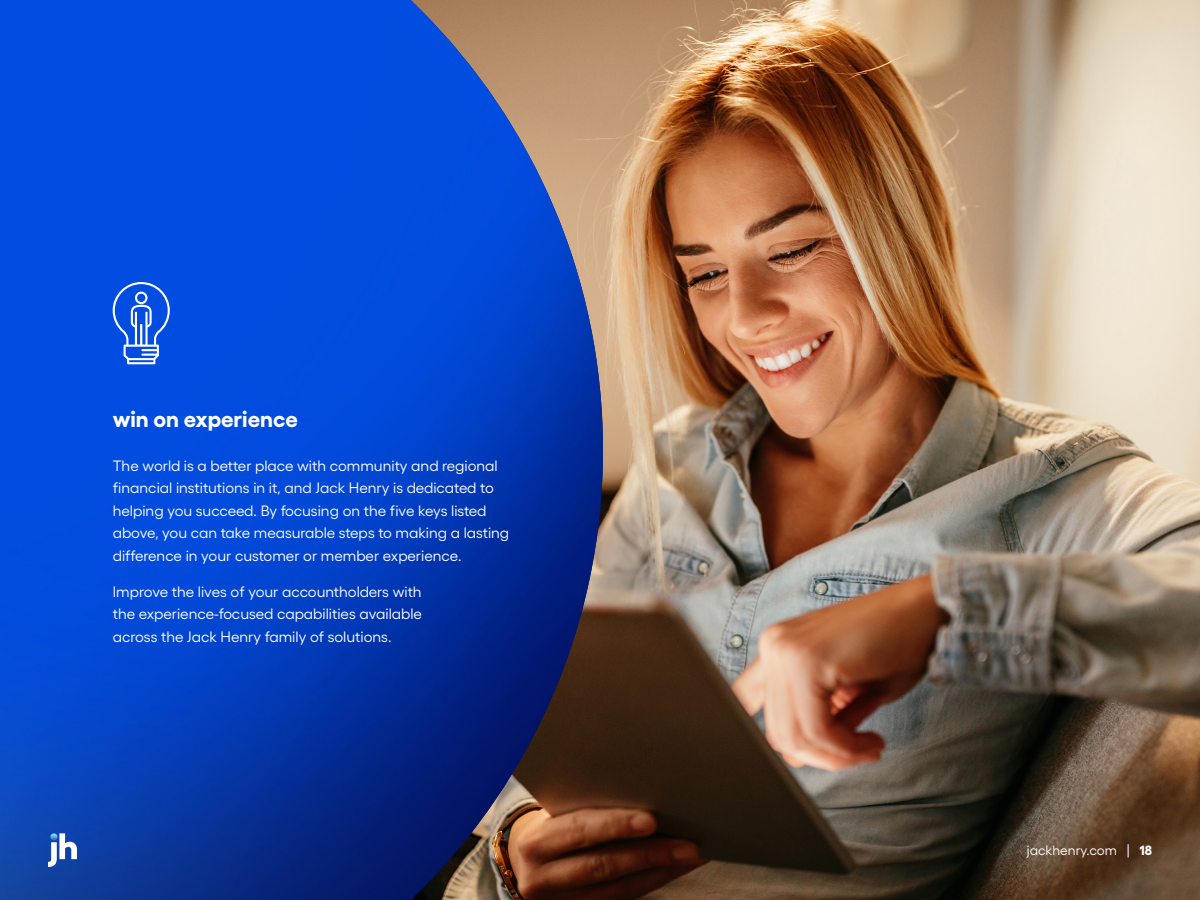
<style>
.page{position:relative;width:1200px;height:900px;background:#fff}
.page>*{position:absolute;margin:0;border:0;box-sizing:border-box;transform-origin:0 0}
.t1{font:700 22.5px "Gellix";color:#fff}
.Body_Text{font:15px/22.5px "Gellix";color:#fff}
.t2{font:13.5px "Gellix";color:#fff}
.s1{font-weight:700}
</style>
<div class="page">
<img style="left:603px;top:0;width:597px;height:900px">
<img style="left:0;top:0;width:603px;height:900px">
<svg style="left:48px;top:833px;width:29px;height:34px"></svg>
<svg style="left:113px;top:282px;width:57px;height:82px;background:#3874e7"></svg>
<p class="t1" style="left:113px;top:401px;width:187px">win on experience</p>
<p class="Body_Text" style="left:113px;top:453px;width:398px">The world is a better place with community and regional financial institutions in it, and Jack Henry is dedicated to helping you succeed. By focusing on the five keys listed above, you can take measurable steps to making a lasting difference in your customer or member experience.</p>
<p class="Body_Text" style="left:113px;top:579px;width:311px;text-align:justify">Improve the lives of your accountholders with the experience-focused capabilities available across the Jack Henry family of solutions.</p>
<p class="t2" style="left:1027px;top:840px;width:127px">jackhenry.com | <span class="s1">18</span></p>
</div>
